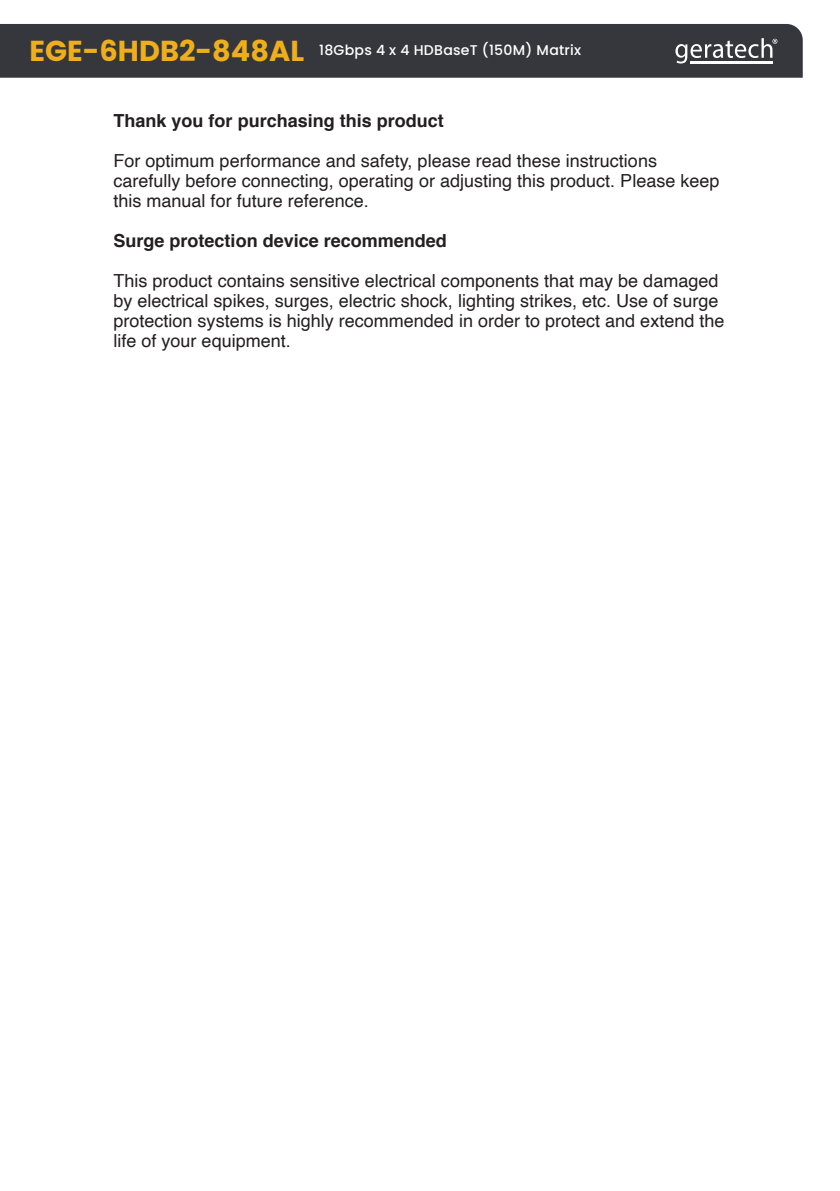
<style>
.page{position:relative;width:840px;height:1191px;background:#fff}
.page>*{position:absolute;margin:0;border:0;box-sizing:border-box;transform-origin:0 0}
.nokta{font:18px/20px "Helvetica";color:#231f20}
.nokta-2{font:700 18px "Helvetica";color:#231f20}
.t1{font:500 14px "Poppins";letter-spacing:.015em;color:#fff}
.s1{font-weight:700;font-size:28.8px;color:#eeaf1b}
</style>
<div class="page">
<div style="left:0;top:24px;width:802px;height:54px;background:#36373d"></div>
<svg style="left:675px;top:38px;width:102px;height:25px;background:#66666b"></svg>
<hr style="left:716px;top:61px;width:28px;height:2px;background:#fff">
<hr style="left:744px;top:61px;width:27px;height:2px;background:#fff">
<hr style="left:690px;top:61px;width:26px;height:2px;background:#fff">
<p class="t1" style="left:30px;top:42px;width:553px"><span class="s1">EGE-6HDB2-848AL</span> 18Gbps 4 x 4 HDBaseT (150M) Matrix</p>
<p class="nokta-2" style="left:113px;top:106px;width:332px">Thank you for purchasing this product</p>
<p class="nokta" style="left:113px;top:151px;width:544px">For optimum performance and safety, please read these instructions</p>
<p class="nokta" style="left:113px;top:171px;width:607px">carefully before connecting, operating or adjusting this product. Please keep this manual for future reference.</p>
<p class="nokta-2" style="left:113px;top:226px;width:335px">Surge protection device recommended</p>
<p class="nokta" style="left:113px;top:271px;width:612px">This product contains sensitive electrical components that may be damaged by electrical spikes, surges, electric shock, lighting strikes, etc. Use of surge protection systems is highly recommended in order to protect and extend the life of your equipment.</p>
</div>
